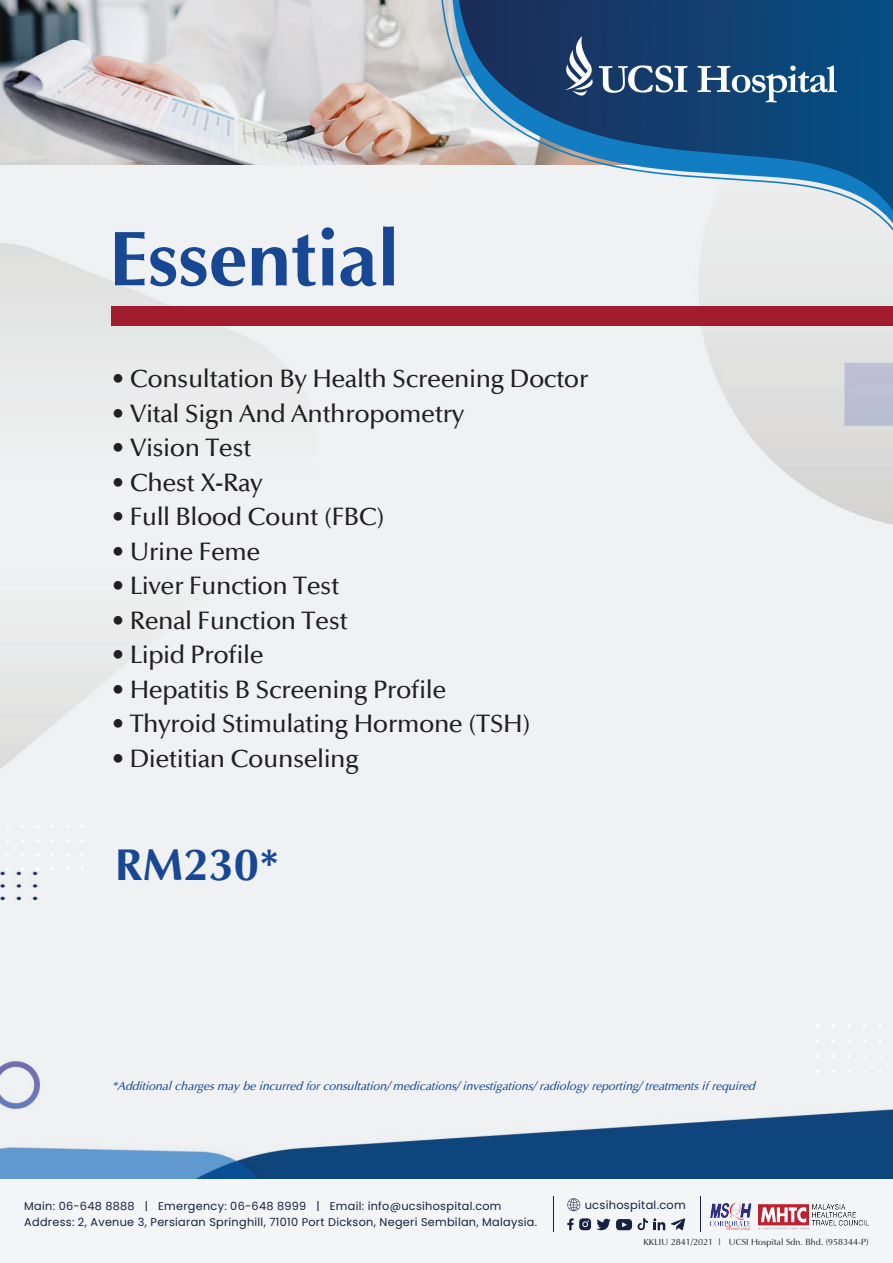
<style>
.page{position:relative;width:893px;height:1263px;background:#fff}
.page>*{position:absolute;margin:0;border:0;box-sizing:border-box;transform-origin:0 0}
.t1{font:700 78px "Optima";color:#184793}
.t2{font:700 45.45px "Optima";color:#184793}
.t3{font:500 25.2px "Optima";letter-spacing:-.02em;color:#231f20}
.t4{font:italic 12px "Optima";color:#184793}
.t5{font:11.4px "Poppins";letter-spacing:.025em;color:#152042}
.t6{font:11.25px "Poppins";letter-spacing:.025em;color:#152042}
.t7{font:9px "Optima";color:#211e1e}
</style>
<div class="page">
<img style="left:0;top:165px;width:893px;height:1015px">
<div style="left:0;top:1180px;width:893px;height:83px;background:#f4f5f6"></div>
<svg style="left:567px;top:1198px;width:13px;height:13px"></svg>
<svg style="left:567px;top:1218px;width:24px;height:12px"></svg>
<svg style="left:597px;top:1219px;width:13px;height:12px"></svg>
<svg style="left:616px;top:1218px;width:49px;height:12px"></svg>
<svg style="left:671px;top:1218px;width:14px;height:12px"></svg>
<img style="left:758px;top:1204px;width:110px;height:26px">
<img style="left:709px;top:1202px;width:43px;height:29px">
<hr style="left:553px;top:1196px;width:1px;height:36px;background:#152042">
<hr style="left:700px;top:1196px;width:1px;height:36px;background:#152042">
<div style="left:112px;top:307px;width:781px;height:19px;background:#a11c2f"></div>
<img style="left:0;top:0;width:439px;height:165px">
<svg style="left:439px;top:0;width:454px;height:235px"></svg>
<svg style="left:459px;top:0;width:434px;height:211px;background:#49749a"></svg>
<svg style="left:697px;top:66px;width:140px;height:36px"></svg>
<svg style="left:565px;top:36px;width:122px;height:60px;background:#436086"></svg>
<h1 class="t1" style="left:109px;top:216px;width:292px">Essential</h1>
<p class="t3" style="left:112px;top:365px;width:478px">• Consultation By Health Screening Doctor</p>
<p class="t3" style="left:112px;top:399px;width:354px">• Vital Sign And Anthropometry</p>
<p class="t3" style="left:112px;top:434px;width:141px">• Vision Test</p>
<p class="t3" style="left:112px;top:468px;width:152px">• Chest X-Ray</p>
<p class="t3" style="left:112px;top:503px;width:274px">• Full Blood Count (FBC)</p>
<p class="t3" style="left:112px;top:537px;width:150px">• Urine Feme</p>
<p class="t3" style="left:112px;top:572px;width:229px">• Liver Function Test</p>
<p class="t3" style="left:112px;top:606px;width:237px">• Renal Function Test</p>
<p class="t3" style="left:112px;top:641px;width:153px">• Lipid Profile</p>
<p class="t3" style="left:112px;top:675px;width:336px">• Hepatitis B Screening Profile</p>
<p class="t3" style="left:112px;top:710px;width:420px">• Thyroid Stimulating Hormone (TSH)</p>
<p class="t3" style="left:112px;top:744px;width:249px">• Dietitian Counseling</p>
<h2 class="t2" style="left:115px;top:840px;width:166px">RM230*</h2>
<p class="t4" style="left:112px;top:1079px;width:645px">*Additional charges may be incurred for consultation/ medications/ investigations/ radiology reporting/ treatments if required</p>
<p class="t6" style="left:24px;top:1199px;width:479px">Main: 06-648 8888 | Emergency: 06-648 8999 | Email: info@ucsihospital.com</p>
<p class="t5" style="left:585px;top:1199px;width:103px">ucsihospital.com</p>
<p class="t6" style="left:24px;top:1216px;width:514px">Address: 2, Avenue 3, Persiaran Springhill, 71010 Port Dickson, Negeri Sembilan, Malaysia.</p>
<p class="t7" style="left:643px;top:1237px;width:227px">KKLIU 2841/2021 | UCSI Hospital Sdn. Bhd. (958344-P)</p>
</div>
